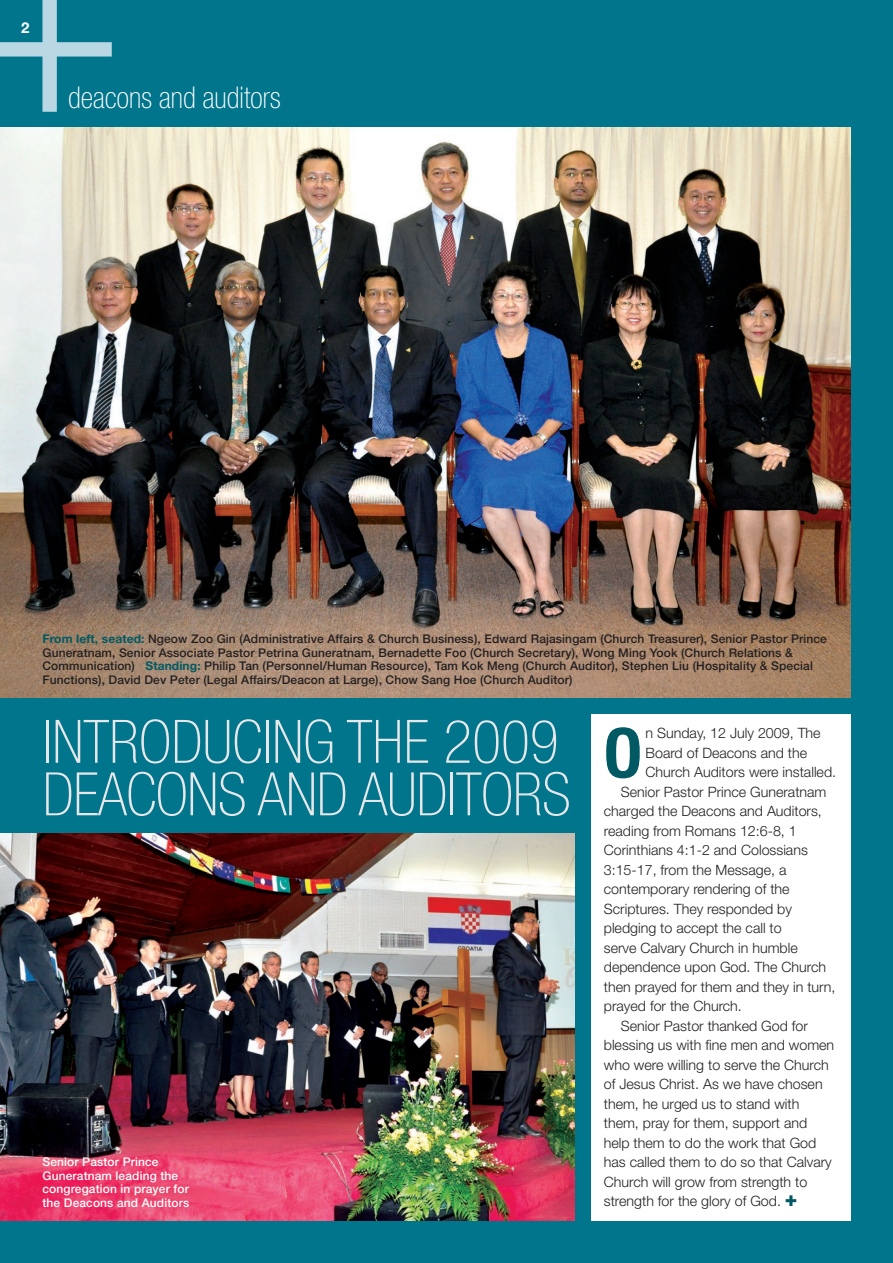
<style>
.page{position:relative;width:893px;height:1263px;background:#00758c}
.page>*{position:absolute;margin:0;border:0;box-sizing:border-box;transform-origin:0 0}
.t1{font:700 condensed 68.85px "Helvetica Neue";color:#005963}
.t2{font:100 condensed 60px/52.5px "Helvetica Neue";letter-spacing:-.005em;color:#e6e7e9}
.t3{font:100 condensed 30px "Helvetica Neue";color:#fff}
.t4{font:700 15px "Helvetica Neue";color:#fff}
.t5{font:300 14.25px "Helvetica Neue";color:#231f20}
.t6{font:500 12px/13.5px "Helvetica Neue";letter-spacing:.01em;color:#231f20}
.t7{font:500 12px/13.5px "Helvetica Neue";letter-spacing:.01em;color:#fff}
.s1{font-weight:700;color:#005963}
.s2{font-weight:800;font-size:21px;color:#005963}
</style>
<div class="page">
<div style="left:591px;top:714px;width:259px;height:506px;background:#fff"></div>
<svg style="left:0;top:0;width:112px;height:112px"></svg>
<img style="left:0;top:128px;width:850px;height:569px">
<img style="left:0;top:833px;width:574px;height:387px">
<p class="t4" style="left:21px;top:18px;width:10px">2</p>
<h3 class="t3" style="left:68px;top:81px;width:214px">deacons and auditors</h3>
<p class="t6" style="left:43px;top:632px;width:786px"><span class="s1">From left, seated:</span> Ngeow Zoo Gin (Administrative Affairs &amp; Church Business), Edward Rajasingam (Church Treasurer), Senior Pastor Prince Guneratnam, Senior Associate Pastor Petrina Guneratnam, Bernadette Foo (Church Secretary), Wong Ming Yook (Church Relations &amp; Communication) <span class="s1">Standing:</span> Philip Tan (Personnel/Human Resource), Tam Kok Meng (Church Auditor), Stephen Liu (Hospitality &amp; Special Functions), David Dev Peter (Legal Affairs/Deacon at Large), Chow Sang Hoe (Church Auditor)</p>
<h2 class="t2" style="left:43px;top:715px;width:530px">INTRODUCING THE 2009<br>DEACONS AND AUDITORS</h2>
<p class="t7" style="left:43px;top:1155px;width:148px">Senior Pastor Prince<br>Guneratnam leading the congregation in prayer for the Deacons and Auditors</p>
<h1 class="t1" style="left:604px;top:711px;width:40px">O</h1>
<p class="t5" style="left:646px;top:725px;width:177px">n Sunday, 12 July 2009, The</p>
<p class="t5" style="left:646px;top:744px;width:163px">Board of Deacons and the</p>
<p class="t5" style="left:646px;top:764px;width:192px">Church Auditors were installed.</p>
<p class="t5" style="left:621px;top:783px;width:207px">Senior Pastor Prince Guneratnam</p>
<p class="t5" style="left:604px;top:803px;width:220px">charged the Deacons and Auditors,</p>
<p class="t5" style="left:604px;top:822px;width:194px">reading from Romans 12:6-8, 1</p>
<p class="t5" style="left:604px;top:842px;width:206px">Corinthians 4:1-2 and Colossians</p>
<p class="t5" style="left:604px;top:861px;width:184px">3:15-17, from the Message, a</p>
<p class="t5" style="left:604px;top:881px;width:187px">contemporary rendering of the</p>
<p class="t5" style="left:604px;top:900px;width:190px">Scriptures. They responded by</p>
<p class="t5" style="left:604px;top:920px;width:179px">pledging to accept the call to</p>
<p class="t5" style="left:604px;top:939px;width:196px">serve Calvary Church in humble</p>
<p class="t5" style="left:604px;top:959px;width:224px">dependence upon God. The Church</p>
<p class="t5" style="left:604px;top:978px;width:233px">then prayed for them and they in turn,</p>
<p class="t5" style="left:604px;top:998px;width:140px">prayed for the Church.</p>
<p class="t5" style="left:621px;top:1017px;width:189px">Senior Pastor thanked God for</p>
<p class="t5" style="left:604px;top:1037px;width:232px">blessing us with fine men and women</p>
<p class="t5" style="left:604px;top:1056px;width:226px">who were willing to serve the Church</p>
<p class="t5" style="left:604px;top:1076px;width:220px">of Jesus Christ. As we have chosen</p>
<p class="t5" style="left:604px;top:1095px;width:197px">them, he urged us to stand with</p>
<p class="t5" style="left:604px;top:1115px;width:205px">them, pray for them, support and</p>
<p class="t5" style="left:604px;top:1134px;width:214px">help them to do the work that God</p>
<p class="t5" style="left:604px;top:1154px;width:230px">has called them to do so that Calvary</p>
<p class="t5" style="left:604px;top:1173px;width:205px">Church will grow from strength to</p>
<p class="t5" style="left:604px;top:1193px;width:195px">strength for the glory of God. <span class="s2">+</span></p>
</div>
